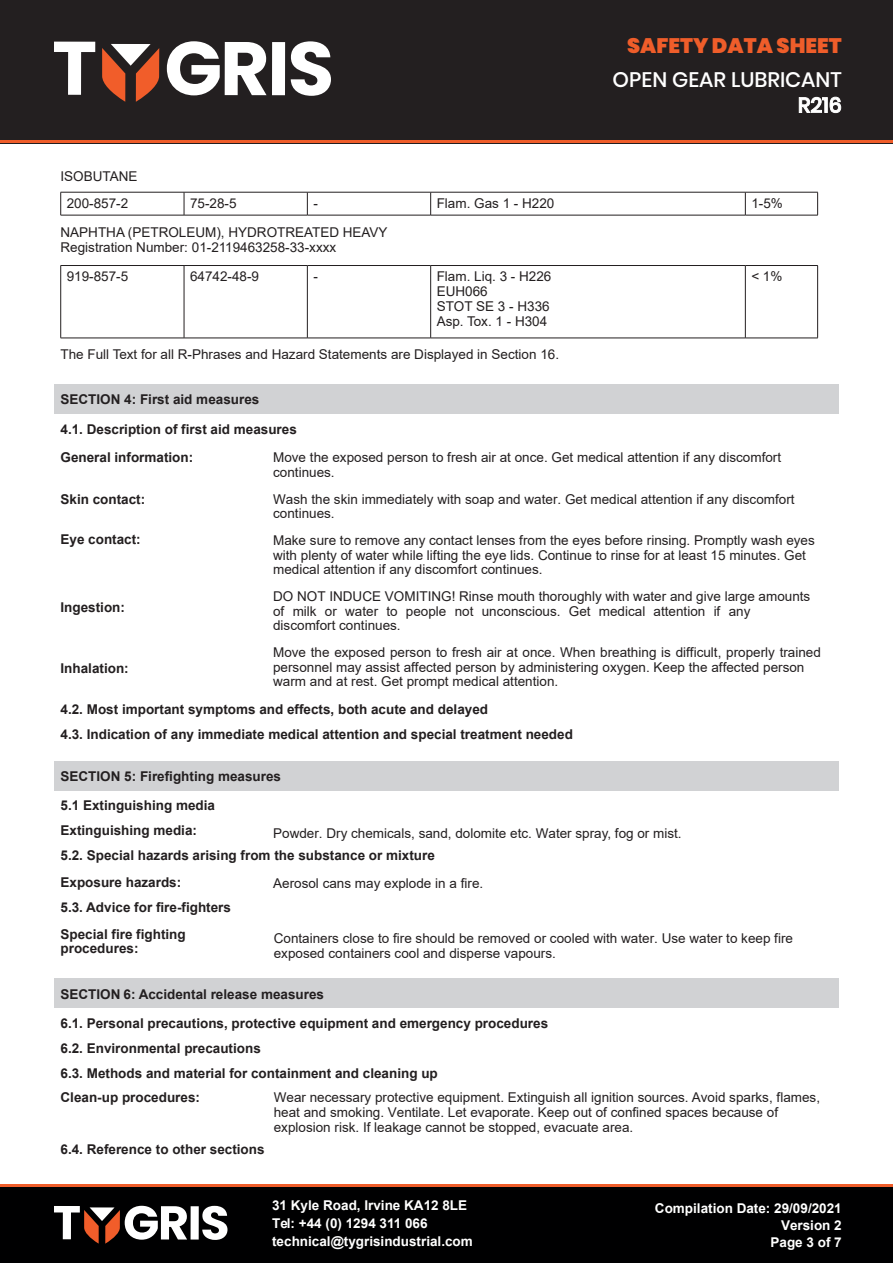
<style>
.page{position:relative;width:893px;height:1263px;background:#fff}
.page>*{position:absolute;margin:0;border:0;box-sizing:border-box;transform-origin:0 0}
.t1{font:500 21px/25.2px "Poppins";color:#fff;text-align:right}
.t2{font:900 21px "Poppins";color:#ef5d2a}
.t3{font:13.5px/14.9px "Arial";color:#231f20}
.t4{font:700 13.5px/24.8px "Arial";color:#231f20}
.t5{font:700 13.5px/17px "Arial";color:#fff;text-align:right}
</style>
<div class="page">
<div style="left:0;top:1186px;width:893px;height:77px;background:#000001"></div>
<hr style="left:0;top:1184px;width:893px;height:2px;background:#ef5d2a">
<div style="left:191px;top:1206px;width:8px;height:33px;background:#fff"></div>
<svg style="left:202px;top:1206px;width:26px;height:34px"></svg>
<svg style="left:54px;top:1206px;width:133px;height:38px"></svg>
<hr style="left:61px;top:192px;width:123px;height:1px;background:#231f20">
<svg style="left:60px;top:192px;width:1px;height:23px"></svg>
<hr style="left:184px;top:192px;width:123px;height:1px;background:#231f20">
<svg style="left:184px;top:192px;width:1px;height:23px"></svg>
<hr style="left:307px;top:192px;width:124px;height:1px;background:#231f20">
<svg style="left:307px;top:192px;width:1px;height:23px"></svg>
<hr style="left:431px;top:192px;width:314px;height:1px;background:#231f20">
<svg style="left:430px;top:192px;width:1px;height:23px"></svg>
<hr style="left:745px;top:192px;width:73px;height:1px;background:#231f20">
<svg style="left:745px;top:192px;width:1px;height:23px"></svg>
<svg style="left:817px;top:192px;width:1px;height:23px"></svg>
<hr style="left:61px;top:215px;width:123px;height:1px;background:#231f20">
<hr style="left:184px;top:215px;width:123px;height:1px;background:#231f20">
<hr style="left:307px;top:215px;width:124px;height:1px;background:#231f20">
<hr style="left:431px;top:215px;width:314px;height:1px;background:#231f20">
<hr style="left:745px;top:215px;width:73px;height:1px;background:#231f20">
<hr style="left:61px;top:265px;width:123px;height:1px;background:#231f20">
<hr style="left:60px;top:266px;width:1px;height:72px;background:#231f20">
<hr style="left:184px;top:265px;width:123px;height:1px;background:#231f20">
<hr style="left:184px;top:266px;width:1px;height:72px;background:#231f20">
<hr style="left:307px;top:265px;width:124px;height:1px;background:#231f20">
<hr style="left:307px;top:266px;width:1px;height:72px;background:#231f20">
<hr style="left:431px;top:265px;width:314px;height:1px;background:#231f20">
<hr style="left:430px;top:266px;width:1px;height:72px;background:#231f20">
<hr style="left:745px;top:265px;width:73px;height:1px;background:#231f20">
<hr style="left:745px;top:266px;width:1px;height:72px;background:#231f20">
<hr style="left:817px;top:266px;width:1px;height:72px;background:#231f20">
<hr style="left:61px;top:338px;width:123px;height:1px;background:#231f20">
<hr style="left:184px;top:338px;width:123px;height:1px;background:#231f20">
<hr style="left:307px;top:338px;width:124px;height:1px;background:#231f20">
<hr style="left:431px;top:338px;width:314px;height:1px;background:#231f20">
<hr style="left:745px;top:338px;width:73px;height:1px;background:#231f20">
<div style="left:54px;top:978px;width:784px;height:30px;background:#d1d2d4"></div>
<div style="left:54px;top:384px;width:784px;height:30px;background:#d1d2d4"></div>
<div style="left:54px;top:761px;width:784px;height:29px;background:#d1d2d4"></div>
<div style="left:0;top:0;width:893px;height:143px;background:#231f20"></div>
<hr style="left:0;top:140px;width:893px;height:3px;background:#ef5d2a">
<svg style="left:54px;top:42px;width:41px;height:53px"></svg>
<svg style="left:167px;top:41px;width:100px;height:54px"></svg>
<div style="left:272px;top:42px;width:13px;height:53px;background:#fff"></div>
<svg style="left:291px;top:41px;width:40px;height:55px"></svg>
<svg style="left:102px;top:44px;width:57px;height:58px"></svg>
<h1 class="t2" style="left:627px;top:34px;width:216px">SAFETY DATA SHEET</h1>
<h1 class="t1" style="left:613px;top:67px;width:231px">OPEN GEAR LUBRICANT<br>R216</h1>
<p class="t3" style="left:61px;top:162px;width:78px;line-height:27.3px;text-align:center">ISOBUTANE<br>200-857-2</p>
<p class="t3" style="left:190px;top:196px;width:48px">75-28-5</p>
<p class="t3" style="left:313px;top:196px;width:6px">-</p>
<p class="t3" style="left:437px;top:196px;width:119px">Flam. Gas 1 - H220</p>
<p class="t3" style="left:751px;top:196px;width:33px">1-5%</p>
<p class="t3" style="left:61px;top:225px;width:328px">NAPHTHA (PETROLEUM), HYDROTREATED HEAVY<br>Registration Number: 01-2119463258-33-xxxx</p>
<p class="t3" style="left:67px;top:269px;width:63px">919-857-5</p>
<p class="t3" style="left:190px;top:269px;width:71px">64742-48-9</p>
<p class="t3" style="left:313px;top:269px;width:6px">-</p>
<p class="t3" style="left:437px;top:269px;width:116px">Flam. Liq. 3 - H226<br>EUH066<br>STOT SE 3 - H336<br>Asp. Tox. 1 - H304</p>
<p class="t3" style="left:751px;top:269px;width:33px">&lt; 1%</p>
<p class="t3" style="left:61px;top:347px;width:500px">The Full Text for all R-Phrases and Hazard Statements are Displayed in Section 16.</p>
<p class="t4" style="left:61px;top:387px;width:200px">SECTION 4: First aid measures</p>
<p class="t4" style="left:61px;top:416px;width:238px;line-height:27.9px">4.1. Description of first aid measures<br>General information:</p>
<p class="t4" style="left:61px;top:487px;width:86px">Skin contact:</p>
<p class="t4" style="left:61px;top:527px;width:82px">Eye contact:</p>
<p class="t3" style="left:273px;top:450px;width:509px">Move the exposed person to fresh air at once. Get medical attention if any discomfort continues.</p>
<p class="t3" style="left:273px;top:491px;width:523px">Wash the skin immediately with soap and water. Get medical attention if any discomfort continues.</p>
<p class="t3" style="left:273px;top:532px;width:543px">Make sure to remove any contact lenses from the eyes before rinsing. Promptly wash eyes with plenty of water while lifting the eye lids. Continue to rinse for at least 15 minutes. Get medical attention if any discomfort continues.</p>
<p class="t3" style="left:273px;top:588px;width:539px">DO NOT INDUCE VOMITING! Rinse mouth thoroughly with water and give large amounts of milk or water to people not unconscious. Get medical attention if any discomfort continues.</p>
<p class="t3" style="left:273px;top:644px;width:549px">Move the exposed person to fresh air at once. When breathing is difficult, properly trained personnel may assist affected person by administering oxygen. Keep the affected person warm and at rest. Get prompt medical attention.</p>
<p class="t4" style="left:61px;top:696px;width:514px;line-height:25.2px">4.2. Most important symptoms and effects, both acute and delayed<br>4.3. Indication of any immediate medical attention and special treatment needed</p>
<p class="t4" style="left:61px;top:595px;width:66px">Ingestion:</p>
<p class="t4" style="left:61px;top:656px;width:70px">Inhalation:</p>
<p class="t4" style="left:61px;top:764px;width:222px">SECTION 5: Firefighting measures</p>
<p class="t4" style="left:61px;top:792px;width:156px;line-height:25.2px">5.1 Extinguishing media<br>Extinguishing media:</p>
<p class="t3" style="left:273px;top:826px;width:410px">Powder. Dry chemicals, sand, dolomite etc. Water spray, fog or mist.</p>
<p class="t4" style="left:61px;top:842px;width:376px;line-height:27px">5.2. Special hazards arising from the substance or mixture<br>Exposure hazards:</p>
<p class="t4" style="left:61px;top:895px;width:172px;line-height:26.1px">5.3. Advice for fire-fighters<br>Special fire fighting</p>
<p class="t4" style="left:61px;top:936px;width:80px">procedures:</p>
<p class="t3" style="left:273px;top:876px;width:212px">Aerosol cans may explode in a fire.</p>
<p class="t3" style="left:274px;top:931px;width:521px">Containers close to fire should be removed or cooled with water. Use water to keep fire exposed containers cool and disperse vapours.</p>
<p class="t4" style="left:61px;top:982px;width:265px">SECTION 6: Accidental release measures</p>
<p class="t4" style="left:61px;top:1011px;width:489px">6.1. Personal precautions, protective equipment and emergency procedures 6.2. Environmental precautions<br>6.3. Methods and material for containment and cleaning up<br>Clean-up procedures:</p>
<p class="t3" style="left:274px;top:1089px;width:548px">Wear necessary protective equipment. Extinguish all ignition sources. Avoid sparks, flames, heat and smoking. Ventilate. Let evaporate. Keep out of confined spaces because of explosion risk. If leakage cannot be stopped, evacuate area.</p>
<p class="t4" style="left:61px;top:1137px;width:206px">6.4. Reference to other sections</p>
<p class="t5" style="left:272px;top:1196px;width:202px;line-height:18px;text-align:left">31 Kyle Road, Irvine KA12 8LE<br>Tel: +44 (0) 1294 311 066 technical@tygrisindustrial.com</p>
<p class="t5" style="left:655px;top:1200px;width:188px">Compilation Date: 29/09/2021<br>Version 2<br>Page 3 of 7</p>
</div>
